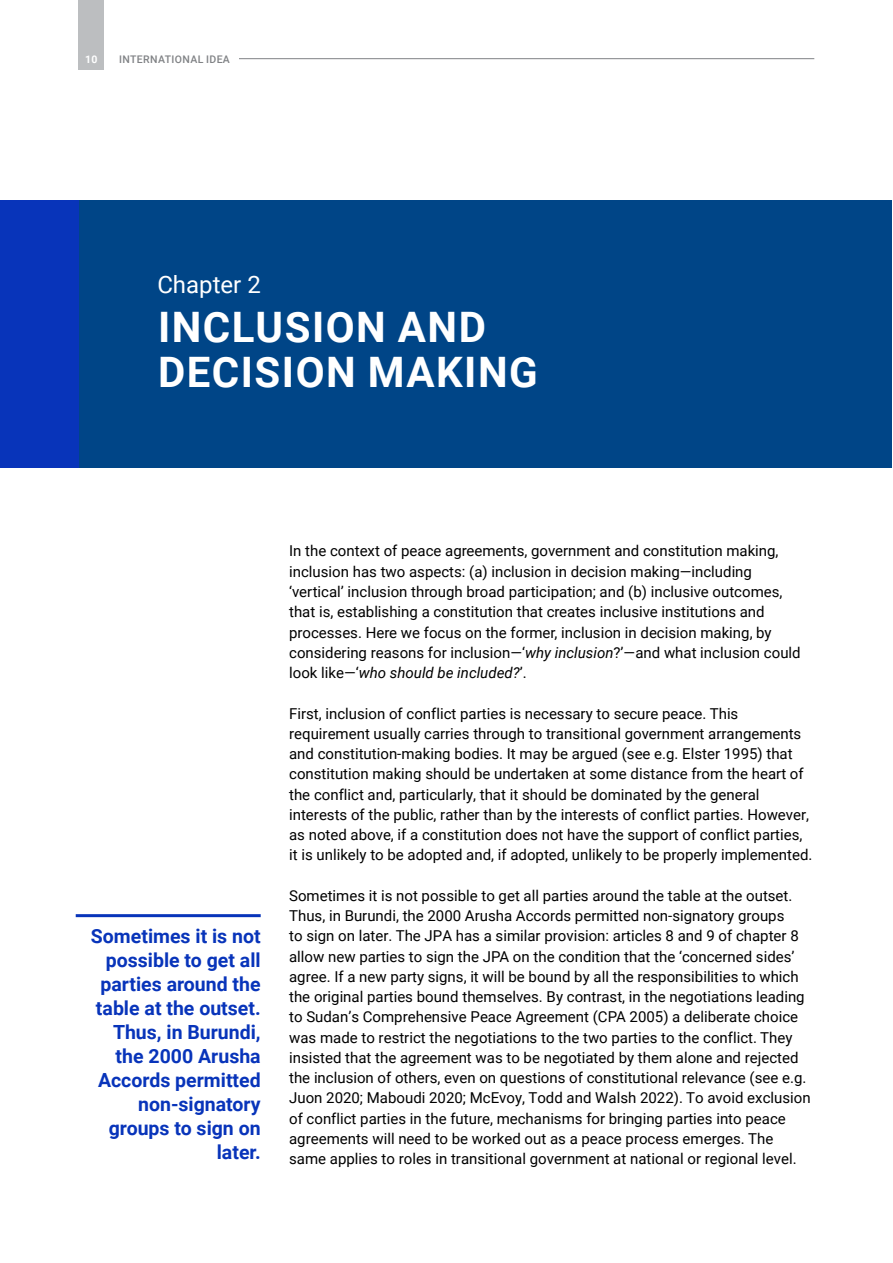
<style>
.page{position:relative;width:893px;height:1263px;background:#fff}
.page>*{position:absolute;margin:0;border:0;box-sizing:border-box;transform-origin:0 0}
.t1{font:700 42px/45px "Roboto";letter-spacing:.035em;color:#fff}
.t2{font:24px "Roboto";color:#fff}
.t3{font:700 19.5px/24px "Roboto";color:#0834ba;text-align:right}
.t4{font:15px/20.2px "Roboto";color:#000}
.t5{font:500 10.5px "Roboto";letter-spacing:.035em;color:#808285}
.t6{font:700 10.5px "Roboto";color:#fff}
.s1{font-style:italic}
</style>
<div class="page">
<div style="left:77px;top:200px;width:814px;height:268px;background:#004587"></div>
<div style="left:0;top:200px;width:79px;height:268px;background:#0834ba"></div>
<hr style="left:76px;top:914px;width:185px;height:3px;background:#0834ba">
<hr style="left:119px;top:58px;width:695px;height:1px;background:#808285">
<div style="left:79px;top:0;width:25px;height:70px;background:#bcbec0"></div>
<div style="left:119px;top:55px;width:120px;height:8px;background:#fff"></div>
<p class="t6" style="left:85px;top:52px;width:14px">10</p>
<p class="t5" style="left:119px;top:52px;width:112px">INTERNATIONAL IDEA</p>
<h2 class="t2" style="left:157px;top:268px;width:105px">Chapter 2</h2>
<h1 class="t1" style="left:158px;top:303px;width:381px">INCLUSION AND<br>DECISION MAKING</h1>
<h3 class="t3" style="left:91px;top:923px;width:171px">Sometimes it is not possible to get all parties around the table at the outset.<br>Thus, in Burundi, the 2000 Arusha<br>Accords permitted non-signatory groups to sign on later.</h3>
<p class="t4" style="left:289px;top:540px;width:513px">In the context of peace agreements, government and constitution making, inclusion has two aspects: (a) inclusion in decision making—including ‘vertical’ inclusion through broad participation; and (b) inclusive outcomes, that is, establishing a constitution that creates inclusive institutions and processes. Here we focus on the former, inclusion in decision making, by considering reasons for inclusion—‘<span class="s1">why inclusion</span>?’—and what inclusion could look like—‘<span class="s1">who should be included?</span>’.</p>
<p class="t4" style="left:289px;top:702px;width:525px">First, inclusion of conflict parties is necessary to secure peace. This requirement usually carries through to transitional government arrangements and constitution-making bodies. It may be argued (see e.g. Elster 1995) that constitution making should be undertaken at some distance from the heart of the conflict and, particularly, that it should be dominated by the general interests of the public, rather than by the interests of conflict parties. However, as noted above, if a constitution does not have the support of conflict parties, it is unlikely to be adopted and, if adopted, unlikely to be properly implemented.</p>
<p class="t4" style="left:289px;top:885px;width:523px">Sometimes it is not possible to get all parties around the table at the outset.<br>Thus, in Burundi, the 2000 Arusha Accords permitted non-signatory groups<br>to sign on later. The JPA has a similar provision: articles 8 and 9 of chapter 8 allow new parties to sign the JPA on the condition that the ‘concerned sides’ agree. If a new party signs, it will be bound by all the responsibilities to which the original parties bound themselves. By contrast, in the negotiations leading to Sudan’s Comprehensive Peace Agreement (CPA 2005) a deliberate choice was made to restrict the negotiations to the two parties to the conflict. They insisted that the agreement was to be negotiated by them alone and rejected the inclusion of others, even on questions of constitutional relevance (see e.g.<br>Juon 2020; Maboudi 2020; McEvoy, Todd and Walsh 2022). To avoid exclusion of conflict parties in the future, mechanisms for bringing parties into peace agreements will need to be worked out as a peace process emerges. The same applies to roles in transitional government at national or regional level.</p>
</div>
